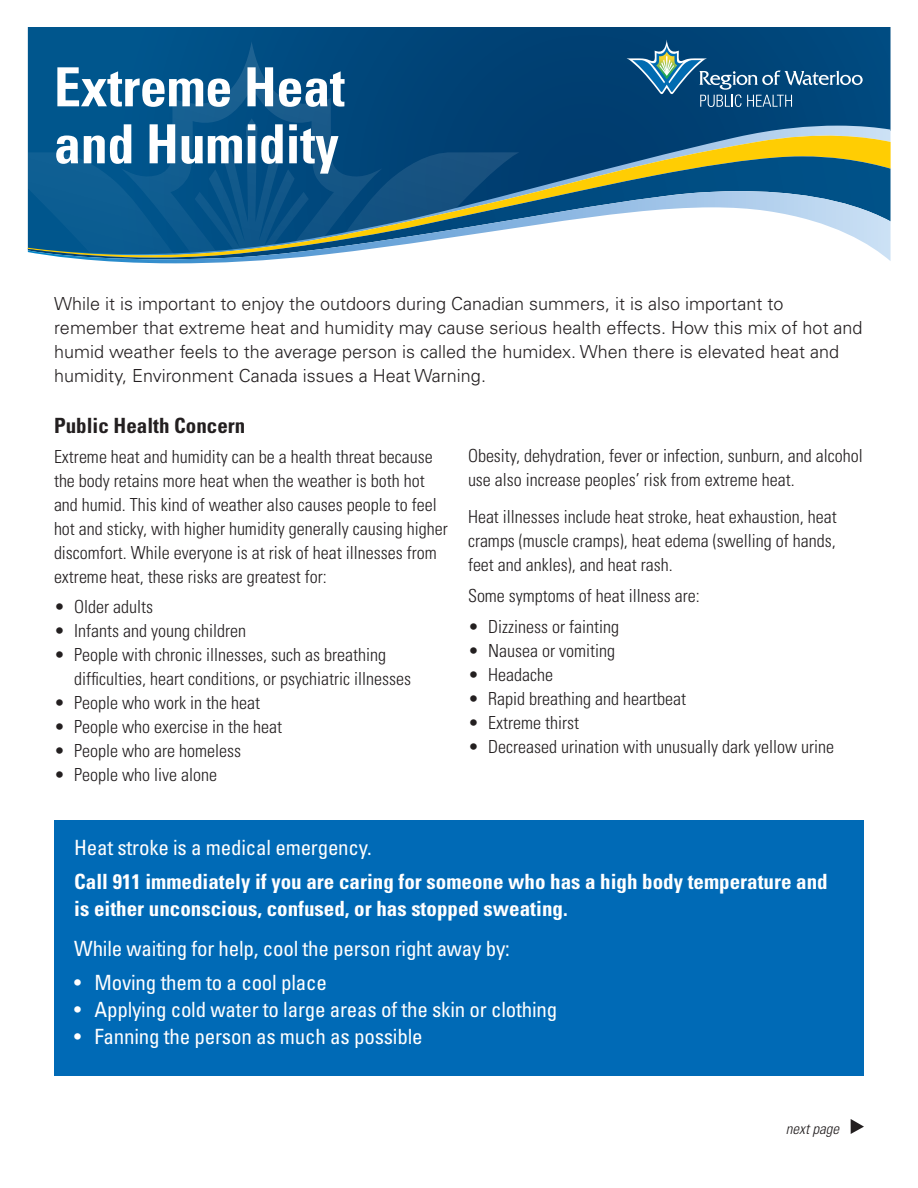
<style>
.page{position:relative;width:918px;height:1188px;background:#fff}
.page>*{position:absolute;margin:0;border:0;box-sizing:border-box;transform-origin:0 0}
.Heading1{font:700 condensed 54px "Univers LT Std";letter-spacing:-.005em;color:#fff}
.t1{font:condensed 21px "Univers LT Std";letter-spacing:-.01em;color:#fff}
.t2{font:700 condensed 21px/27px "Univers LT Std";color:#fff}
.Heading2{font:700 condensed 21px "Univers LT Std";color:#231f20}
.t3{font:300 condensed 18px/24px "Univers LT Std";color:#231f20}
.t4{font:300 18px/24px "Univers LT Std";color:#231f20}
.t5{font:italic 300 condensed 15px "Univers LT Std";color:#231f20}
</style>
<div class="page">
<svg style="left:28px;top:27px;width:863px;height:99px;background:#004579"></svg>
<svg style="left:520px;top:131px;width:371px;height:25px;background:#708461"></svg>
<svg style="left:520px;top:156px;width:371px;height:35px;background:#3a6a6d"></svg>
<svg style="left:54px;top:191px;width:837px;height:72px"></svg>
<svg style="left:28px;top:41px;width:492px;height:215px;background:#145988"></svg>
<svg style="left:195px;top:118px;width:114px;height:138px;background:#0e5583"></svg>
<svg style="left:626px;top:40px;width:237px;height:67px;background:#1d5b88"></svg>
<div style="left:54px;top:820px;width:810px;height:255px;background:#006ab6"></div>
<svg style="left:851px;top:1119px;width:13px;height:15px"></svg>
<h1 class="Heading1" style="left:54px;top:54px;width:293px">Extreme Heat</h1>
<h1 class="Heading1" style="left:54px;top:111px;width:287px">and Humidity</h1>
<p class="t4" style="left:54px;top:292px;width:810px">While it is important to enjoy the outdoors during Canadian summers, it is also important to remember that extreme heat and humidity may cause serious health effects. How this mix of hot and humid weather feels to the average person is called the humidex. When there is elevated heat and humidity, Environment Canada issues a Heat Warning.</p>
<h2 class="Heading2" style="left:54px;top:413px;width:193px">Public Health Concern</h2>
<p class="t3" style="left:54px;top:444px;width:395px">Extreme heat and humidity can be a health threat because the body retains more heat when the weather is both hot and humid. This kind of weather also causes people to feel hot and sticky, with higher humidity generally causing higher discomfort. While everyone is at risk of heat illnesses from extreme heat, these risks are greatest for:</p>
<p class="t3" style="left:54px;top:595px;width:101px">• Older adults</p>
<p class="t3" style="left:54px;top:619px;width:194px">• Infants and young children</p>
<p class="t3" style="left:74px;top:643px;width:338px;text-indent:-20px">• People with chronic illnesses, such as breathing difficulties, heart conditions, or psychiatric illnesses</p>
<p class="t3" style="left:54px;top:691px;width:208px">• People who work in the heat</p>
<p class="t3" style="left:54px;top:715px;width:230px">• People who exercise in the heat</p>
<p class="t3" style="left:54px;top:739px;width:189px">• People who are homeless</p>
<p class="t3" style="left:54px;top:763px;width:165px">• People who live alone</p>
<p class="t3" style="left:468px;top:443px;width:396px">Obesity, dehydration, fever or infection, sunburn, and alcohol use also increase peoples’ risk from extreme heat.</p>
<p class="t3" style="left:468px;top:505px;width:370px;text-align:justify">Heat illnesses include heat stroke, heat exhaustion, heat cramps (muscle cramps), heat edema (swelling of hands, feet and ankles), and heat rash.</p>
<p class="t3" style="left:468px;top:584px;width:233px">Some symptoms of heat illness are:</p>
<p class="t3" style="left:468px;top:614px;width:153px">• Dizziness or fainting</p>
<p class="t3" style="left:468px;top:638px;width:149px">• Nausea or vomiting</p>
<p class="t3" style="left:468px;top:662px;width:87px">• Headache</p>
<p class="t3" style="left:468px;top:686px;width:220px">• Rapid breathing and heartbeat</p>
<p class="t3" style="left:468px;top:710px;width:113px">• Extreme thirst</p>
<p class="t3" style="left:468px;top:734px;width:368px">• Decreased urination with unusually dark yellow urine</p>
<p class="t1" style="left:74px;top:834px;width:299px">Heat stroke is a medical emergency.</p>
<p class="t2" style="left:74px;top:868px;width:755px">Call 911 immediately if you are caring for someone who has a high body temperature and is either unconscious, confused, or has stopped sweating.</p>
<p class="t1" style="left:74px;top:936px;width:437px">While waiting for help, cool the person right away by:</p>
<p class="t1" style="left:74px;top:969px;width:254px">• Moving them to a cool place</p>
<p class="t1" style="left:74px;top:996px;width:484px">• Applying cold water to large areas of the skin or clothing</p>
<p class="t1" style="left:74px;top:1023px;width:350px">• Fanning the person as much as possible</p>
<p class="t5" style="left:786px;top:1120px;width:55px">next page</p>
</div>
